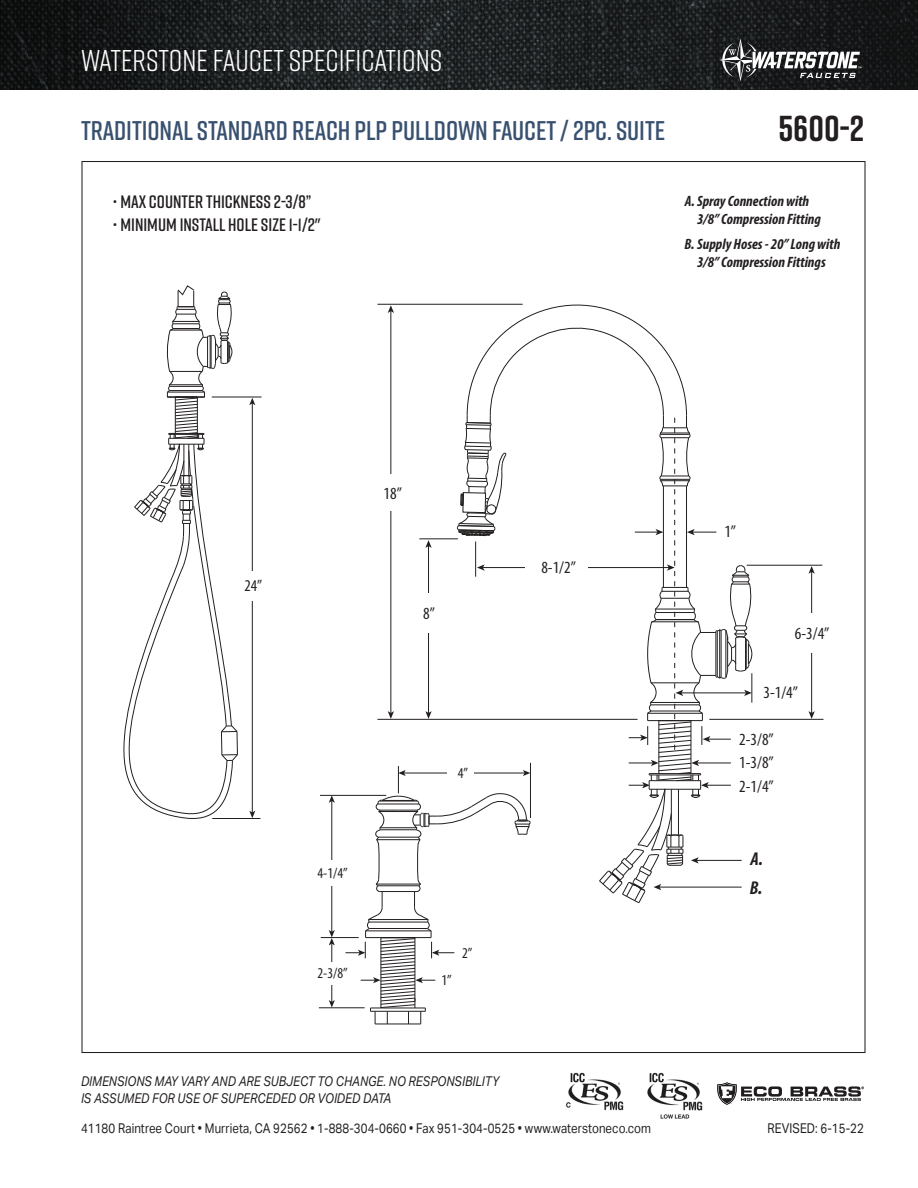
<style>
.page{position:relative;width:918px;height:1188px;background:#fff}
.page>*{position:absolute;margin:0;border:0;box-sizing:border-box;transform-origin:0 0}
.t1{font:700 36px "Rift";color:#231f20}
.t2{font:30px "Rift";color:#fff}
.t3{font:600 27px "Rift";letter-spacing:-.005em;color:#395170}
.t4{font:italic 700 condensed 18.6px "Myriad Pro";color:#231f20}
.t5{font:600 18px "Rift";color:#231f20}
.t6{font:condensed 17.1px/23.2px "Myriad Pro";color:#231f20}
.t7{font:condensed 16.5px "Myriad Pro";color:#231f20}
.t8{font:italic 700 condensed 15px/18px "Myriad Pro";color:#231f20;text-align:center}
.t9{font:condensed 15px "Myriad Pro";color:#231f20}
.t10{font:13.5px "Aktiv Grotesk";letter-spacing:.01em;color:#231f20;scale:.85 1}
.t11{font:italic 13.5px/16.2px "Aktiv Grotesk";letter-spacing:.01em;color:#231f20;scale:.85 1}
</style>
<div class="page">
<img style="left:647px;top:1072px;width:56px;height:47px">
<img style="left:566px;top:1072px;width:58px;height:39px">
<img style="left:0;top:0;width:918px;height:89px">
<svg style="left:719px;top:39px;width:142px;height:42px"></svg>
<svg style="left:717px;top:1082px;width:147px;height:23px"></svg>
<hr style="left:375px;top:1024px;width:46px;height:1px;background:#231f20">
<hr style="left:331px;top:943px;width:1px;height:59px;background:#231f20">
<svg style="left:329px;top:1000px;width:6px;height:7px"></svg>
<hr style="left:319px;top:1007px;width:46px;height:1px;background:#231f20">
<hr style="left:321px;top:937px;width:38px;height:1px;background:#231f20">
<hr style="left:320px;top:795px;width:66px;height:1px;background:#231f20">
<hr style="left:331px;top:801px;width:1px;height:131px;background:#231f20">
<svg style="left:329px;top:795px;width:6px;height:8px"></svg>
<svg style="left:329px;top:930px;width:6px;height:15px"></svg>
<div style="left:325px;top:860px;width:17px;height:26px;background:#fff"></div>
<div style="left:325px;top:962px;width:17px;height:23px;background:#fff"></div>
<svg style="left:123px;top:579px;width:110px;height:240px"></svg>
<hr style="left:212px;top:818px;width:48px;height:1px;background:#231f20">
<svg style="left:220px;top:725px;width:18px;height:37px"></svg>
<hr style="left:212px;top:397px;width:50px;height:1px;background:#231f20">
<hr style="left:252px;top:403px;width:1px;height:410px;background:#231f20">
<svg style="left:249px;top:398px;width:6px;height:7px"></svg>
<svg style="left:249px;top:811px;width:6px;height:7px"></svg>
<div style="left:243px;top:571px;width:22px;height:29px;background:#fff"></div>
<svg style="left:134px;top:285px;width:99px;height:294px"></svg>
<hr style="left:709px;top:719px;width:115px;height:1px;background:#231f20">
<hr style="left:747px;top:565px;width:75px;height:1px;background:#231f20">
<hr style="left:811px;top:572px;width:1px;height:141px;background:#231f20">
<svg style="left:808px;top:566px;width:7px;height:8px"></svg>
<svg style="left:808px;top:711px;width:7px;height:8px"></svg>
<div style="left:799px;top:613px;width:29px;height:39px;background:#fff"></div>
<svg style="left:345px;top:303px;width:408px;height:721px"></svg>
<h2 class="t2" style="left:81px;top:39px;width:363px">WATERSTONE FAUCET SPECIFICATIONS</h2>
<p class="t3" style="left:81px;top:111px;width:586px">TRADITIONAL STANDARD REACH PLP PULLDOWN FAUCET / 2PC. SUITE</p>
<p class="t1" style="left:779px;top:102px;width:87px">5600-2</p>
<p class="t5" style="left:112px;top:189px;width:201px">• MAX COUNTER THICKNESS 2-3/8”</p>
<p class="t5" style="left:112px;top:212px;width:210px">• MINIMUM INSTALL HOLE SIZE 1-1/2"</p>
<p class="t7" style="left:244px;top:576px;width:19px">24”</p>
<p class="t6" style="left:384px;top:481px;width:20px">18”</p>
<p class="t6" style="left:423px;top:601px;width:13px">8”</p>
<p class="t6" style="left:541px;top:556px;width:36px">8-1/2”</p>
<p class="t9" style="left:317px;top:864px;width:32px">4-1/4”</p>
<p class="t9" style="left:317px;top:964px;width:32px">2-3/8”</p>
<p class="t9" style="left:458px;top:764px;width:12px">4”</p>
<p class="t9" style="left:441px;top:971px;width:12px">1”</p>
<p class="t9" style="left:462px;top:944px;width:12px">2”</p>
<p class="t11" style="left:81px;top:1074px;width:493px">DIMENSIONS MAY VARY AND ARE SUBJECT TO CHANGE. NO RESPONSIBILITY<br>IS ASSUMED FOR USE OF SUPERCEDED OR VOIDED DATA</p>
<p class="t8" style="left:697px;top:191px;width:125px;text-align:left;text-indent:-12px">A. Spray Connection with<br>3/8” Compression Fitting</p>
<p class="t8" style="left:684px;top:234px;width:157px">B. Supply Hoses - 20” Long with<br>3/8” Compression Fittings</p>
<p class="t6" style="left:724px;top:520px;width:13px">1”</p>
<p class="t6" style="left:795px;top:621px;width:36px">6-3/4”</p>
<p class="t6" style="left:764px;top:680px;width:36px">3-1/4”</p>
<p class="t6" style="left:739px;top:728px;width:36px">2-3/8”<br>1-3/8”</p>
<p class="t6" style="left:739px;top:774px;width:36px">2-1/4”</p>
<p class="t4" style="left:750px;top:847px;width:14px">A.</p>
<p class="t4" style="left:750px;top:876px;width:14px">B.</p>
<p class="t10" style="left:81px;top:1120px;width:672px">41180 Raintree Court • Murrieta, CA 92562 • 1-888-304-0660 • Fax 951-304-0525 • www.waterstoneco.com</p>
<p class="t10" style="left:767px;top:1121px;width:115px">REVISED: 6-15-22</p>
</div>
